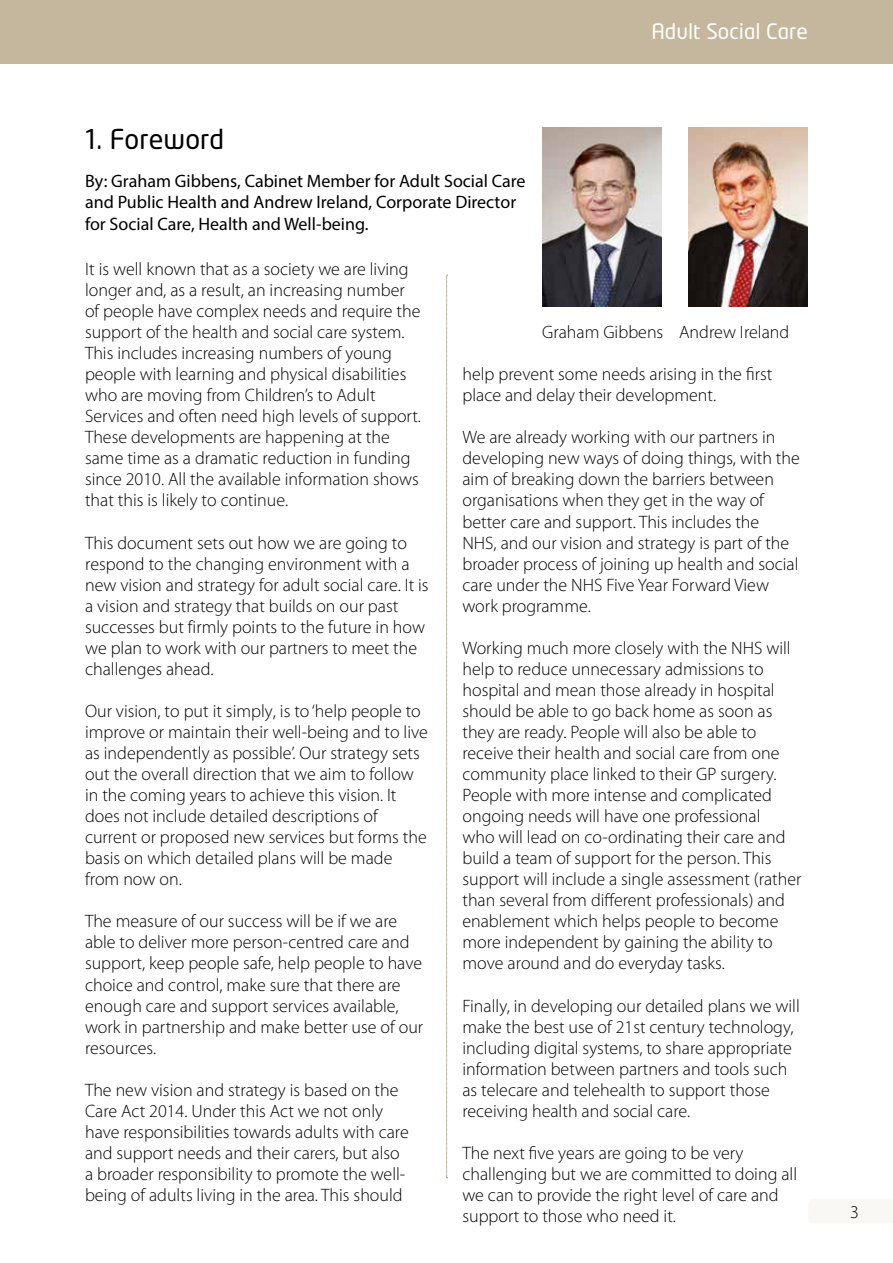
<style>
.page{position:relative;width:893px;height:1263px;background:#fff}
.page>*{position:absolute;margin:0;border:0;box-sizing:border-box;transform-origin:0 0}
.t1{font:27px "Neo Tech";color:#000}
.t2{font:21px "Neo Tech";color:#fff}
.t3{font:300 18px/21px "Myriad Pro";color:#000}
.t4{font:18px/21.6px "Myriad Pro";color:#000}
</style>
<div class="page">
<div style="left:0;top:0;width:893px;height:63px;background:#c4b79d"></div>
<img style="left:542px;top:128px;width:119px;height:178px">
<img style="left:689px;top:128px;width:119px;height:178px">
<svg style="left:446px;top:275px;width:2px;height:903px"></svg>
<h1 class="t1" style="left:85px;top:126px;width:141px">1. Foreword</h1>
<p class="t4" style="left:85px;top:170px;width:442px">By: Graham Gibbens, Cabinet Member for Adult Social Care and Public Health and Andrew Ireland, Corporate Director for Social Care, Health and Well-being.</p>
<p class="t2" style="left:651px;top:21px;width:158px">Adult Social Care</p>
<p class="t3" style="left:85px;top:258px;width:337px">It is well known that as a society we are living longer and, as a result, an increasing number of people have complex needs and require the support of the health and social care system.<br>This includes increasing numbers of young people with learning and physical disabilities who are moving from Children’s to Adult Services and often need high levels of support.<br>These developments are happening at the same time as a dramatic reduction in funding since 2010. All the available information shows that this is likely to continue.</p>
<p class="t3" style="left:85px;top:532px;width:345px">This document sets out how we are going to respond to the changing environment with a new vision and strategy for adult social care. It is a vision and strategy that builds on our past successes but firmly points to the future in how we plan to work with our partners to meet the challenges ahead.</p>
<p class="t3" style="left:85px;top:700px;width:344px">Our vision, to put it simply, is to ‘help people to improve or maintain their well-being and to live as independently as possible’. Our strategy sets out the overall direction that we aim to follow in the coming years to achieve this vision. It does not include detailed descriptions of current or proposed new services but forms the basis on which detailed plans will be made from now on.</p>
<p class="t3" style="left:85px;top:911px;width:340px">The measure of our success will be if we are able to deliver more person-centred care and support, keep people safe, help people to have choice and control, make sure that there are enough care and support services available, work in partnership and make better use of our resources.</p>
<p class="t3" style="left:85px;top:1079px;width:325px">The new vision and strategy is based on the Care Act 2014. Under this Act we not only have responsibilities towards adults with care and support needs and their carers, but also a broader responsibility to promote the well&shy;being of adults living in the area. This should</p>
<p class="t3" style="left:542px;top:321px;width:249px">Graham Gibbens Andrew Ireland</p>
<p class="t3" style="left:462px;top:363px;width:311px">help prevent some needs arising in the first place and delay their development.</p>
<p class="t3" style="left:462px;top:427px;width:339px">We are already working with our partners in developing new ways of doing things, with the aim of breaking down the barriers between organisations when they get in the way of better care and support. This includes the<br>NHS, and our vision and strategy is part of the broader process of joining up health and social care under the NHS Five Year Forward View work programme.</p>
<p class="t3" style="left:462px;top:637px;width:341px">Working much more closely with the NHS will help to reduce unnecessary admissions to hospital and mean those already in hospital should be able to go back home as soon as they are ready. People will also be able to receive their health and social care from one community place linked to their GP surgery.<br>People with more intense and complicated ongoing needs will have one professional<br>who will lead on co-ordinating their care and build a team of support for the person. This support will include a single assessment (rather than several from different professionals) and enablement which helps people to become more independent by gaining the ability to move around and do everyday tasks.</p>
<p class="t3" style="left:462px;top:995px;width:339px">Finally, in developing our detailed plans we will make the best use of 21st century technology, including digital systems, to share appropriate information between partners and tools such as telecare and telehealth to support those receiving health and social care.</p>
<p class="t3" style="left:462px;top:1142px;width:336px">The next five years are going to be very challenging but we are committed to doing all we can to provide the right level of care and support to those who need it.</p>
<p class="t3" style="left:850px;top:1201px;width:10px">3</p>
</div>
